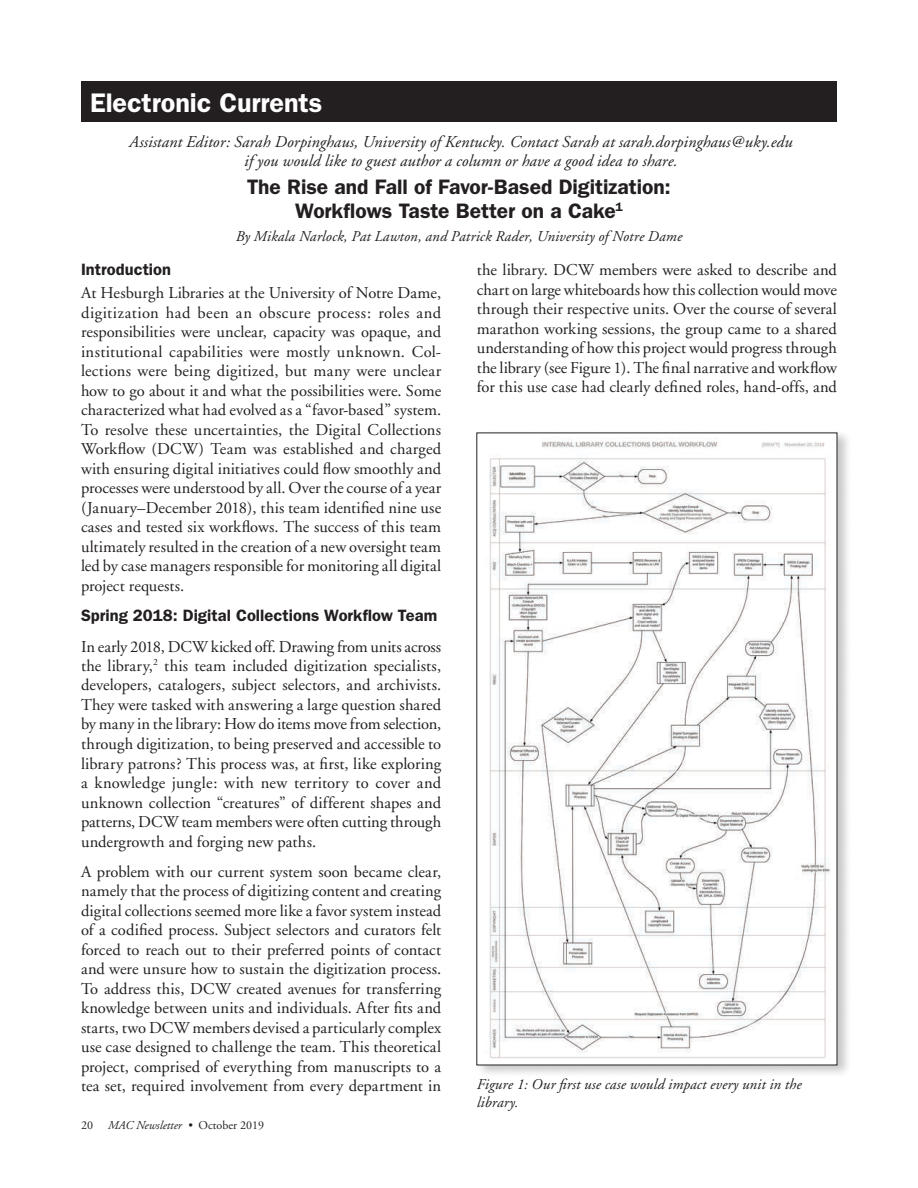
<style>
.page{position:relative;width:918px;height:1188px;background:#fff}
.page>*{position:absolute;margin:0;border:0;box-sizing:border-box;transform-origin:0 0}
.Pres_Head{font:600 27px "ITC Franklin Gothic Std";letter-spacing:-.005em;color:#fff}
.Big_Article_Headline{font:600 21px/24px "ITC Franklin Gothic Std";letter-spacing:-.005em;color:#231f20;text-align:center}
.Body_Text{font:16.5px/19.5px "Adobe Garamond";color:#231f20;text-align:justify}
.Body_Text-2{font:italic 16.5px/19.5px "Adobe Garamond";letter-spacing:.005em;color:#231f20;text-align:center}
.Body_Text-3{font:600 16.5px "ITC Franklin Gothic Std";color:#231f20}
.Article_Headline_No{font:600 16.5px "ITC Franklin Gothic Std";color:#231f20}
.Art_Author{font:italic 15px "Adobe Garamond";letter-spacing:.01em;color:#231f20}
.Photo_Credits{font:italic 15px/18px "Adobe Garamond";letter-spacing:.01em;color:#231f20}
.t1{font:italic 12px "Adobe Garamond";color:#231f20}
.t2{font:12px "Adobe Garamond";color:#231f20}
.s1{font-style:normal}
</style>
<div class="page">
<div style="left:81px;top:81px;width:756px;height:41px;background:#231f20"></div>
<div style="left:475px;top:429px;width:377px;height:649px;background:#231f20;opacity:.25"></div>
<div style="left:477px;top:433px;width:360px;height:632px;background:#fff"></div>
<img style="left:489px;top:437px;width:341px;height:622px">
<p class="Pres_Head" style="left:90px;top:86px;width:234px">Electronic Currents</p>
<p class="Body_Text-2" style="left:129px;top:132px;width:665px">Assistant Editor: Sarah Dorpinghaus, University of Kentucky. Contact Sarah at sarah.dorpinghaus@uky.edu if you would like to guest author a column or have a good idea to share.</p>
<p class="Big_Article_Headline" style="left:247px;top:175px;width:425px">The Rise and Fall of Favor-Based Digitization:<br>Workflows Taste Better on a Cake<sup>1</sup></p>
<p class="Art_Author" style="left:236px;top:228px;width:448px">By Mikala Narlock, Pat Lawton, and Patrick Rader, University of Notre Dame</p>
<p class="Article_Headline_No" style="left:81px;top:259px;width:92px">Introduction</p>
<p class="Body_Text" style="left:81px;top:284px;width:362px">At Hesburgh Libraries at the University of Notre Dame, digitization had been an obscure process: roles and responsibilities were unclear, capacity was opaque, and institutional capabilities were mostly unknown. Col&shy;lections were being digitized, but many were unclear how to go about it and what the possibilities were. Some characterized what had evolved as a “favor-based” system.<br>To resolve these uncertainties, the Digital Collections Workflow (DCW) Team was established and charged with ensuring digital initiatives could flow smoothly and processes were understood by all. Over the course of a year (January–December 2018), this team identified nine use cases and tested six workflows. The success of this team ultimately resulted in the creation of a new oversight team led by case managers responsible for monitoring all digital project requests.</p>
<p class="Body_Text-3" style="left:81px;top:606px;width:358px">Spring 2018: Digital Collections Workflow Team</p>
<p class="Body_Text" style="left:81px;top:637px;width:362px">In early 2018, DCW kicked off. Drawing from units across the library,<sup>2</sup> this team included digitization specialists, developers, catalogers, subject selectors, and archivists.<br>They were tasked with answering a large question shared by many in the library: How do items move from selection, through digitization, to being preserved and accessible to library patrons? This process was, at first, like exploring a knowledge jungle: with new territory to cover and unknown collection “creatures” of different shapes and patterns, DCW team members were often cutting through undergrowth and forging new paths.</p>
<p class="Body_Text" style="left:81px;top:862px;width:362px">A problem with our current system soon became clear, namely that the process of digitizing content and creating digital collections seemed more like a favor system instead of a codified process. Subject selectors and curators felt forced to reach out to their preferred points of contact and were unsure how to sustain the digitization process.<br>To address this, DCW created avenues for transferring knowledge between units and individuals. After fits and starts, two DCW members devised a particularly complex use case designed to challenge the team. This theoretical project, comprised of everything from manuscripts to a tea set, required involvement from every department in</p>
<p class="t2" style="left:81px;top:1119px;width:13px">20</p>
<p class="t1" style="left:108px;top:1119px;width:158px">MAC Newsletter • <span class="s1">October 2019</span></p>
<p class="Body_Text" style="left:477px;top:261px;width:362px">the library. DCW members were asked to describe and chart on large whiteboards how this collection would move through their respective units. Over the course of several marathon working sessions, the group came to a shared understanding of how this project would progress through the library (see Figure 1). The final narrative and workflow for this use case had clearly defined roles, hand-offs, and</p>
<p class="Photo_Credits" style="left:477px;top:1076px;width:326px">Figure 1: Our first use case would impact every unit in the library.</p>
</div>
